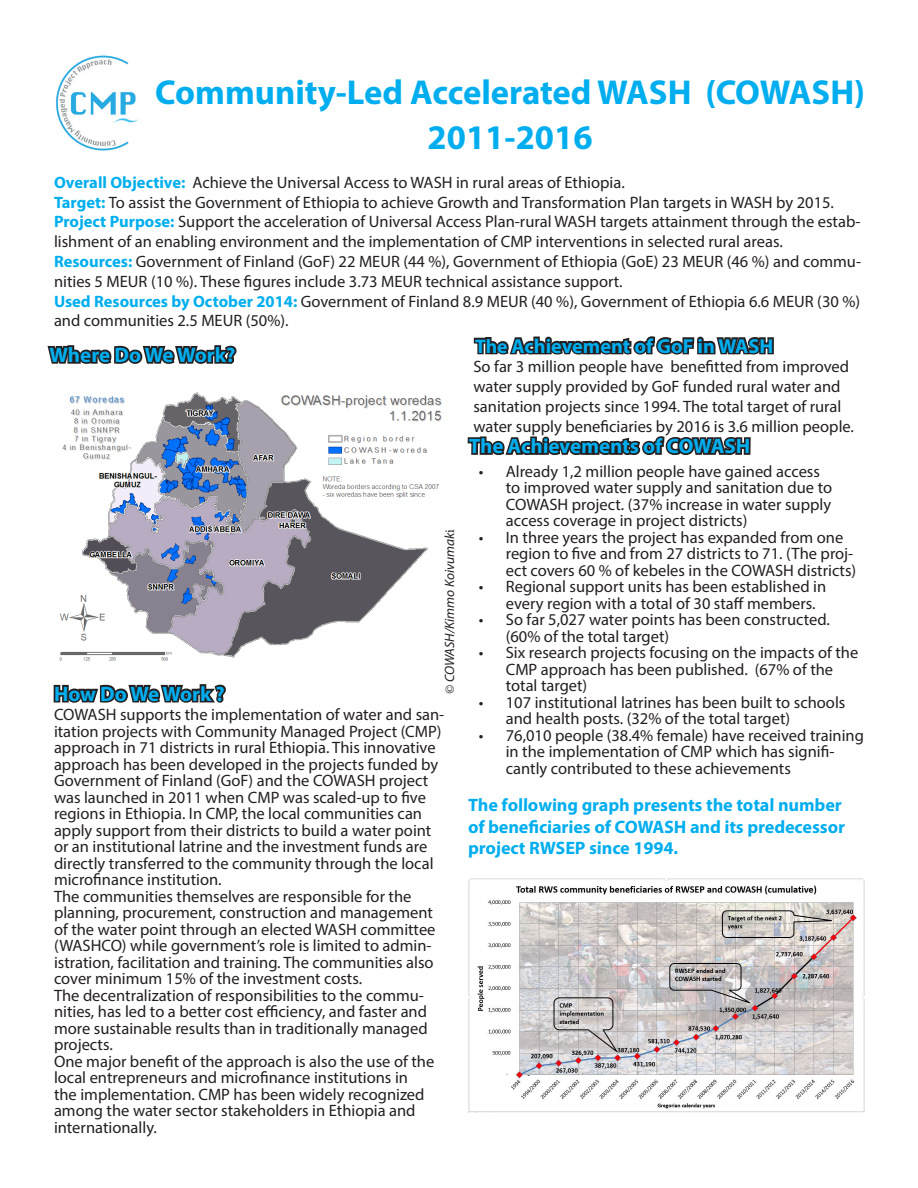
<style>
.page{position:relative;width:918px;height:1188px;background:#fff}
.page>*{position:absolute;margin:0;border:0;box-sizing:border-box;transform-origin:0 0}
.t1{font:700 34.65px "Myriad Pro";color:#00aeef}
.t2{font:700 21px "Myriad Pro";letter-spacing:-.005em;color:#00aeef}
.t3{font:700 20.85px "Myriad Pro";letter-spacing:-.005em;color:#00aeef}
.t4{font:700 20.25px "Myriad Pro";color:#00aeef}
.t5{font:700 18px/21.6px "Myriad Pro";color:#00aeef}
.t6{font:16.5px/16.5px "Myriad Pro";color:#231f20}
.t7{font:italic 13.5px "Myriad Pro";color:#231f20}
.s1{font-weight:700;color:#00aeef}
.s2{font-family:"Minion Pro";font-style:normal}
.s3{font-size:19.65px}
</style>
<div class="page">
<img style="left:55px;top:55px;width:84px;height:95px">
<img style="left:59px;top:395px;width:383px;height:263px">
<svg style="left:47px;top:345px;width:192px;height:67px"></svg>
<svg style="left:53px;top:622px;width:175px;height:81px"></svg>
<img style="left:848px;top:879px;width:17px;height:233px">
<svg style="left:467px;top:336px;width:381px;height:777px"></svg>
<p class="t1" style="left:155px;top:70px;width:711px">Community-Led Accelerated WASH (COWASH)</p>
<p class="t1" style="left:428px;top:115px;width:167px">2011-2016</p>
<p class="t6" style="left:54px;top:174px;width:572px"><span class="s1">Overall Objective:</span> Achieve the Universal Access to WASH in rural areas of Ethiopia.</p>
<p class="t6" style="left:54px;top:194px;width:782px"><span class="s1">Target:</span> To assist the Government of Ethiopia to achieve Growth and Transformation Plan targets in WASH by 2015.</p>
<p class="t6" style="left:54px;top:212px;width:808px;line-height:19.8px"><span class="s1">Project Purpose:</span> Support the acceleration of Universal Access Plan-rural WASH targets attainment through the estab&shy;lishment of an enabling environment and the implementation of CMP interventions in selected rural areas.</p>
<p class="t6" style="left:54px;top:251px;width:809px;line-height:19.8px"><span class="s1">Resources:</span> Government of Finland (GoF) 22 MEUR (44 %), Government of Ethiopia (GoE) 23 MEUR (46 %) and commu&shy;nities 5 MEUR (10 %). These figures include 3.73 MEUR technical assistance support.</p>
<p class="t6" style="left:54px;top:291px;width:808px;line-height:19.8px"><span class="s1">Used Resources by October 2014:</span> Government of Finland 8.9 MEUR (40 %), Government of Ethiopia 6.6 MEUR (30 %) and communities 2.5 MEUR (50%).</p>
<p class="t2" style="left:49px;top:341px;width:188px">Where Do We Work?</p>
<p class="t3" style="left:54px;top:680px;width:172px">How Do We Work ?</p>
<p class="t7" style="left:441px;top:694px;width:166px;rotate:-90deg"><span class="s2">©</span> COWASH/Kimmo Koivumak<span class="s2">i</span></p>
<p class="t6" style="left:54px;top:706px;width:392px">COWASH supports the implementation of water and san&shy;itation projects with Community Managed Project (CMP) approach in 71 districts in rural Ethiopia. This innovative approach has been developed in the projects funded by Government of Finland (GoF) and the COWASH project was launched in 2011 when CMP was scaled-up to five regions in Ethiopia. In CMP, the local communities can apply support from their districts to build a water point or an institutional latrine and the investment funds are directly transferred to the community through the local microfinance institution.</p>
<p class="t6" style="left:54px;top:887px;width:383px">The communities themselves are responsible for the planning, procurement, construction and management of the water point through an elected WASH committee (WASHCO) while government’s role is limited to admin&shy;istration, facilitation and training. The communities also cover minimum 15% of the investment costs.</p>
<p class="t6" style="left:54px;top:986px;width:375px">The decentralization of responsibilities to the commu&shy;nities, has led to a better cost efficiency, and faster and more sustainable results than in traditionally managed projects.</p>
<p class="t6" style="left:54px;top:1052px;width:382px">One major benefit of the approach is also the use of the local entrepreneurs and microfinance institutions in the implementation. CMP has been widely recognized among the water sector stakeholders in Ethiopia and internationally.</p>
<p class="t4" style="left:475px;top:333px;width:300px"><span class="s3">The</span> Achievement of GoF in WASH</p>
<p class="t6" style="left:473px;top:357px;width:382px;line-height:19.8px">So far 3 million people have benefitted from improved water supply provided by GoF funded rural water and sanitation projects since 1994. The total target of rural water supply beneficiaries by 2016 is 3.6 million people.</p>
<p class="t3" style="left:469px;top:432px;width:283px">The Achievements of COWASH</p>
<p class="t6" style="left:506px;top:463px;width:328px;text-indent:-27px">• Already 1,2 million people have gained access to improved water supply and sanitation due to COWASH project. (37% increase in water supply access coverage in project districts)</p>
<p class="t6" style="left:506px;top:529px;width:352px;text-indent:-27px">• In three years the project has expanded from one region to five and from 27 districts to 71. (The proj&shy;ect covers 60 % of kebeles in the COWASH districts)</p>
<p class="t6" style="left:506px;top:578px;width:322px;text-indent:-27px">• Regional support units has been established in every region with a total of 30 staff members.</p>
<p class="t6" style="left:506px;top:611px;width:326px;text-indent:-27px">• So far 5,027 water points has been constructed. (60% of the total target)</p>
<p class="t6" style="left:506px;top:644px;width:354px;text-indent:-27px">• Six research projects focusing on the impacts of the<br>CMP approach has been published. (67% of the total target)</p>
<p class="t6" style="left:506px;top:694px;width:341px;text-indent:-27px">• 107 institutional latrines has been built to schools and health posts. (32% of the total target)</p>
<p class="t6" style="left:506px;top:727px;width:360px;text-indent:-27px">• 76,010 people (38.4% female) have received training in the implementation of CMP which has signifi&shy;cantly contributed to these achievements</p>
<p class="t5" style="left:468px;top:793px;width:379px">The following graph presents the total number of beneficiaries of COWASH and its predecessor project RWSEP since 1994.</p>
</div>
